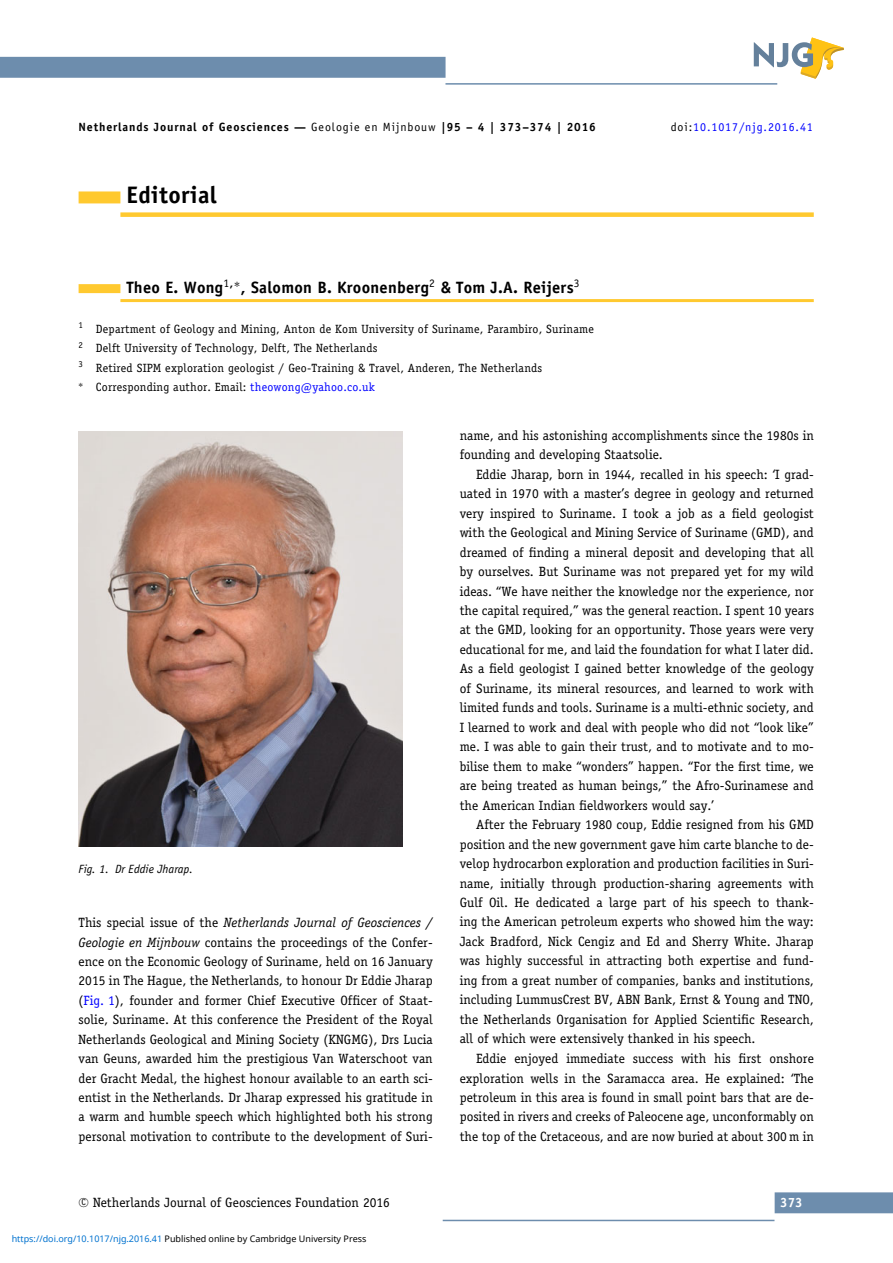
<style>
.page{position:relative;width:893px;height:1263px;background:#fff}
.page>*{position:absolute;margin:0;border:0;box-sizing:border-box;transform-origin:0 0}
.t1{font:700 23.85px "Officina Sans";letter-spacing:.02em;color:#000}
.t2{font:700 16.5px "Officina Sans";letter-spacing:.015em;color:#000}
.t3{font:13.5px/19.5px "Officina Serif";color:#000;text-align:justify}
.t4{font:700 13.5px "Officina Sans";color:#fff}
.t5{font:12px/19.5px "Officina Serif";letter-spacing:.015em;color:#000}
.t6{font:700 12px "Officina Sans";letter-spacing:.07em;color:#000}
.t7{font:12px "Officina Sans";letter-spacing:.075em;color:#00f}
.t8{font:italic 12px "Officina Sans";color:#000}
.t9{font:9px "Noto Sans";color:#000}
.s1{font-weight:400}
.s2{color:#000}
.s3{color:#00f}
.s4{font-style:italic}
.s5{font-size:9px}
.s6{color:#0172cf}
</style>
<div class="page">
<svg style="left:754px;top:38px;width:90px;height:41px"></svg>
<div style="left:0;top:57px;width:446px;height:21px;background:#6d8dad"></div>
<hr style="left:445px;top:83px;width:332px;height:2px;background:#6d8dad">
<div style="left:79px;top:191px;width:41px;height:12px;background:#ffc92f"></div>
<div style="left:120px;top:212px;width:694px;height:5px;background:#ffc92f"></div>
<div style="left:79px;top:284px;width:41px;height:9px;background:#ffc92f"></div>
<hr style="left:120px;top:299px;width:694px;height:3px;background:#ffc92f">
<img style="left:79px;top:432px;width:324px;height:414px">
<div style="left:775px;top:1192px;width:118px;height:21px;background:#6d8dad"></div>
<hr style="left:443px;top:1220px;width:331px;height:1px;background:#6d8dad">
<p class="t6" style="left:79px;top:122px;width:519px">Netherlands Journal of Geosciences — <span class="s1">Geologie en Mijnbouw</span> |95 – 4 | 373–374 | 2016</p>
<p class="t7" style="left:671px;top:122px;width:144px"><span class="s2">doi:</span>10.1017/njg.2016.41</p>
<h1 class="t1" style="left:126px;top:186px;width:92px">Editorial</h1>
<p class="t2" style="left:126px;top:281px;width:455px">Theo E. Wong<sup>1</sup><sup>,</sup><sup>∗</sup>, Salomon B. Kroonenberg<sup>2</sup> &amp; Tom J.A. Reijers<sup>3</sup></p>
<p class="t5" style="left:79px;top:320px;width:517px"><sup>1</sup> Department of Geology and Mining, Anton de Kom University of Suriname, Parambiro, Suriname <sup>2</sup> Delft University of Technology, Delft, The Netherlands<br><sup>3</sup> Retired SIPM exploration geologist / Geo-Training &amp; Travel, Anderen, The Netherlands<br><sup>∗</sup> Corresponding author. Email: <span class="s3">theowong@yahoo.co.uk</span></p>
<p class="t8" style="left:79px;top:864px;width:116px">Fig. 1. Dr Eddie Jharap.</p>
<p class="t3" style="left:79px;top:914px;width:356px">This special issue of the <span class="s4">Netherlands Journal of Geosciences / Geologie en Mijnbouw</span> contains the proceedings of the Confer&shy;ence on the Economic Geology of Suriname, held on 16 January 2015 in The Hague, the Netherlands, to honour Dr Eddie Jharap (<span class="s3">Fig. 1</span>), founder and former Chief Executive Officer of Staat&shy;solie, Suriname. At this conference the President of the Royal Netherlands Geological and Mining Society (KNGMG), Drs Lucia van Geuns, awarded him the prestigious Van Waterschoot van der Gracht Medal, the highest honour available to an earth sci&shy;entist in the Netherlands. Dr Jharap expressed his gratitude in a warm and humble speech which highlighted both his strong personal motivation to contribute to the development of Suri-</p>
<p class="t3" style="left:460px;top:427px;width:356px">name, and his astonishing accomplishments since the 1980s in founding and developing Staatsolie.</p>
<p class="t3" style="left:460px;top:466px;width:356px;text-indent:16px">Eddie Jharap, born in 1944, recalled in his speech: ‘I grad&shy;uated in 1970 with a master’s degree in geology and returned very inspired to Suriname. I took a job as a field geologist with the Geological and Mining Service of Suriname (GMD), and dreamed of finding a mineral deposit and developing that all by ourselves. But Suriname was not prepared yet for my wild ideas. “We have neither the knowledge nor the experience, nor the capital required,” was the general reaction. I spent 10 years at the GMD, looking for an opportunity. Those years were very educational for me, and laid the foundation for what I later did.<br>As a field geologist I gained better knowledge of the geology of Suriname, its mineral resources, and learned to work with limited funds and tools. Suriname is a multi-ethnic society, and I learned to work and deal with people who did not “look like” me. I was able to gain their trust, and to motivate and to mo&shy;bilise them to make “wonders” happen. “For the first time, we are being treated as human beings,” the Afro-Surinamese and the American Indian fieldworkers would say.’</p>
<p class="t3" style="left:460px;top:816px;width:356px;text-indent:16px">After the February 1980 coup, Eddie resigned from his GMD position and the new government gave him carte blanche to de&shy;velop hydrocarbon exploration and production facilities in Suri&shy;name, initially through production-sharing agreements with Gulf Oil. He dedicated a large part of his speech to thank&shy;ing the American petroleum experts who showed him the way:<br>Jack Bradford, Nick Cengiz and Ed and Sherry White. Jharap was highly successful in attracting both expertise and fund&shy;ing from a great number of companies, banks and institutions, including LummusCrest BV, ABN Bank, Ernst &amp; Young and TNO, the Netherlands Organisation for Applied Scientific Research, all of which were extensively thanked in his speech.</p>
<p class="t3" style="left:460px;top:1049px;width:356px;text-indent:16px">Eddie enjoyed immediate success with his first onshore exploration wells in the Saramacca area. He explained: ‘The petroleum in this area is found in small point bars that are de&shy;posited in rivers and creeks of Paleocene age, unconformably on the top of the Cretaceous, and are now buried at about 300 m in</p>
<p class="t3" style="left:81px;top:1194px;width:310px"><span class="s5">C</span> Netherlands Journal of Geosciences Foundation 2016</p>
<p class="t4" style="left:780px;top:1197px;width:24px">373</p>
<p class="t9" style="left:12px;top:1232px;width:356px"><span class="s6">https://doi.org/10.1017/njg.2016.41</span> Published online by Cambridge University Press</p>
</div>
